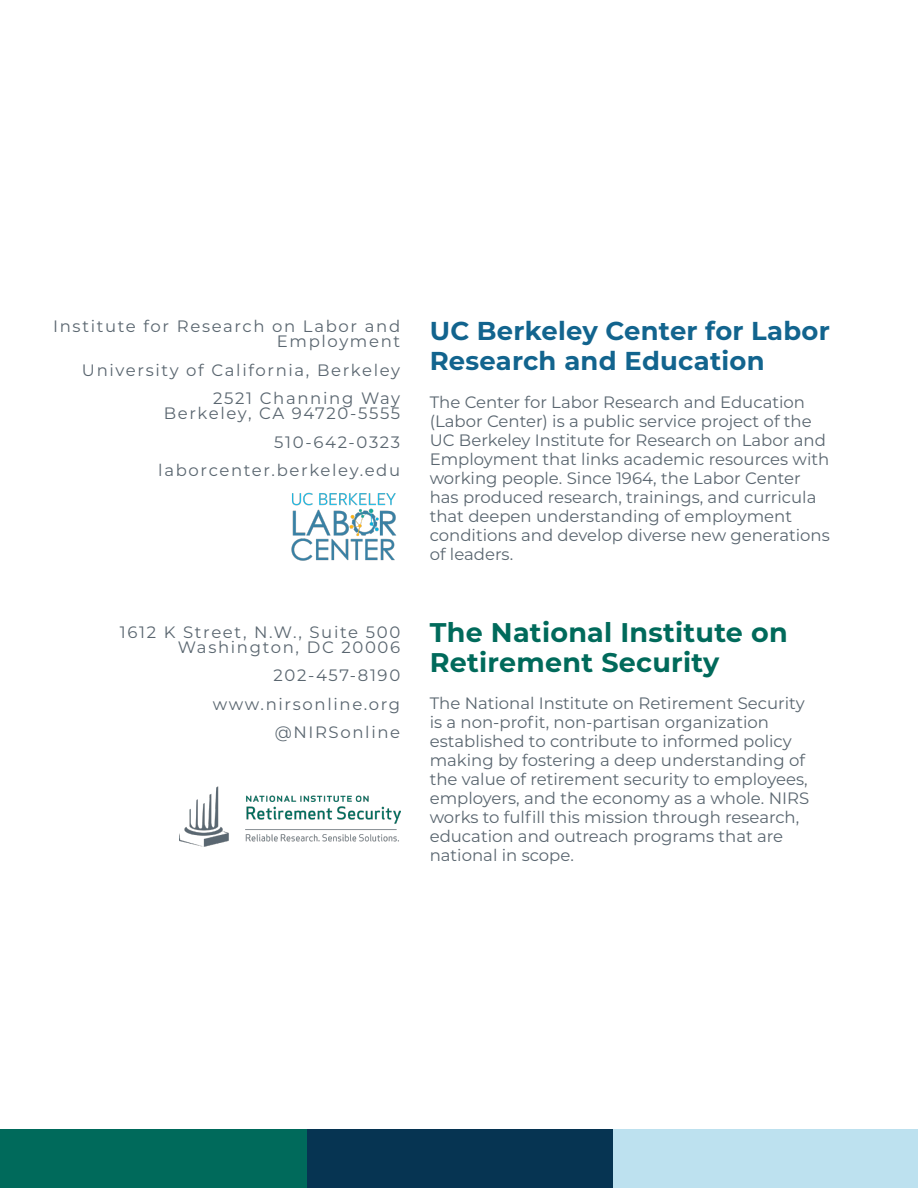
<style>
.page{position:relative;width:918px;height:1188px;background:#fff}
.page>*{position:absolute;margin:0;border:0;box-sizing:border-box;transform-origin:0 0}
.t1{font:700 27px/30px "Montserrat";letter-spacing:.01em;color:#006a5b}
.t2{font:700 25.8px/30px "Montserrat";letter-spacing:.01em;color:#12648e}
.t3{font:16.5px/18.9px "Montserrat";color:#5a6670}
.t4{font:16.5px/15px "Montserrat";letter-spacing:.1em;color:#5a6670;text-align:right}
</style>
<div class="page">
<div style="left:0;top:1129px;width:306px;height:59px;background:#006a5b"></div>
<div style="left:307px;top:1129px;width:306px;height:59px;background:#063452"></div>
<div style="left:613px;top:1129px;width:305px;height:59px;background:#bde1ef"></div>
<img style="left:180px;top:786px;width:220px;height:61px">
<img style="left:291px;top:492px;width:106px;height:69px">
<h2 class="t4" style="left:53px;top:318px;width:349px">Institute for Research on Labor and<br>Employment</h2>
<h2 class="t4" style="left:82px;top:362px;width:320px">University of California, Berkeley</h2>
<h2 class="t4" style="left:164px;top:390px;width:238px">2521 Channing Way<br>Berkeley, CA 94720-5555</h2>
<h2 class="t4" style="left:274px;top:434px;width:128px">510-642-0323</h2>
<h2 class="t4" style="left:158px;top:462px;width:243px">laborcenter.berkeley.edu</h2>
<h2 class="t4" style="left:120px;top:624px;width:282px">1612 K Street, N.W., Suite 500<br>Washington, DC 20006</h2>
<h2 class="t4" style="left:274px;top:667px;width:128px">202-457-8190</h2>
<h2 class="t4" style="left:213px;top:696px;width:189px">www.nirsonline.org</h2>
<h2 class="t4" style="left:275px;top:724px;width:127px">@NIRSonline</h2>
<h2 class="t2" style="left:430px;top:314px;width:402px">UC Berkeley Center for Labor<br>Research and Education</h2>
<p class="t3" style="left:430px;top:392px;width:402px">The Center for Labor Research and Education (Labor Center) is a public service project of the UC Berkeley Institute for Research on Labor and Employment that links academic resources with working people. Since 1964, the Labor Center has produced research, trainings, and curricula that deepen understanding of employment conditions and develop diverse new generations of leaders.</p>
<h2 class="t1" style="left:430px;top:616px;width:360px">The National Institute on<br>Retirement Security</h2>
<p class="t3" style="left:430px;top:693px;width:381px">The National Institute on Retirement Security is a non-profit, non-partisan organization established to contribute to informed policy making by fostering a deep understanding of the value of retirement security to employees, employers, and the economy as a whole. NIRS works to fulfill this mission through research, education and outreach programs that are national in scope.</p>
</div>
